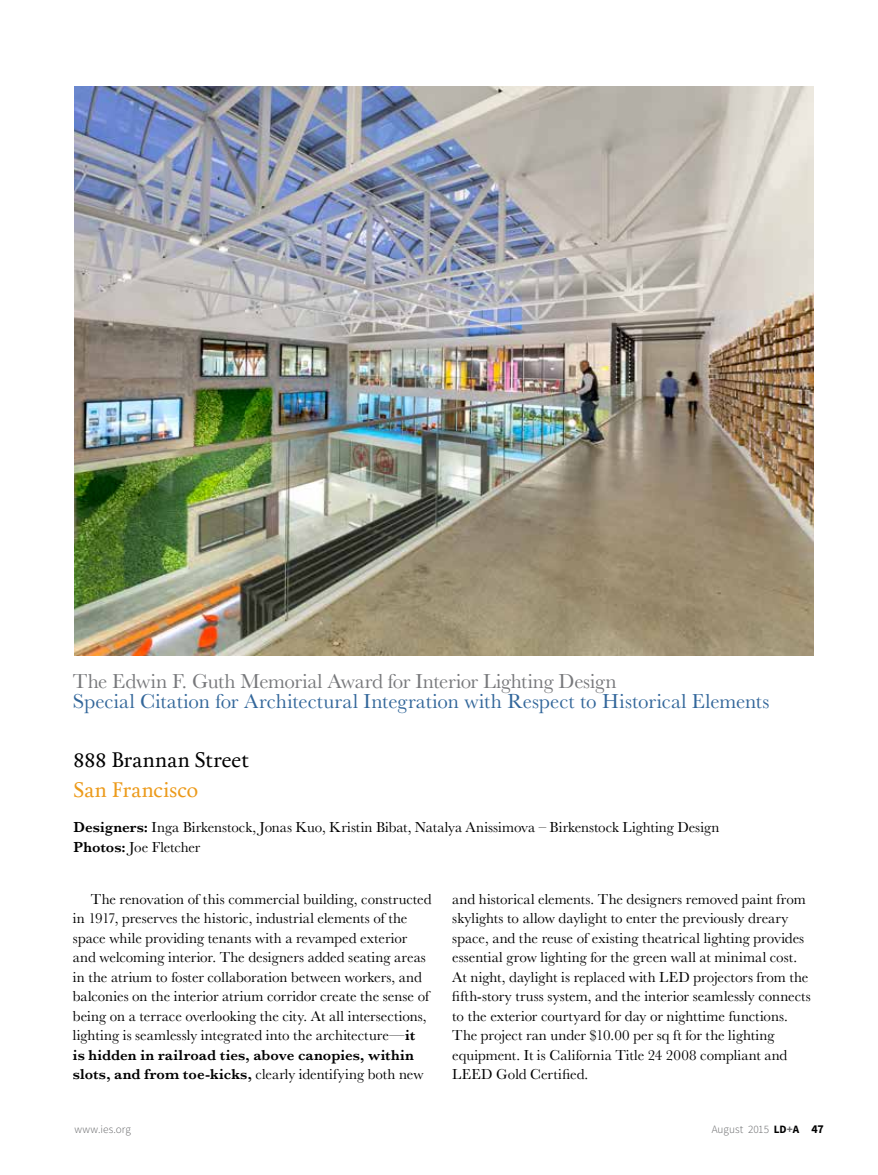
<style>
.page{position:relative;width:878px;height:1175px;background:#fff}
.page>*{position:absolute;margin:0;border:0;box-sizing:border-box;transform-origin:0 0}
.t1{font:21px "Baskerville";letter-spacing:.005em;color:#32669a}
.t2{font:21px "Baskerville";letter-spacing:-.01em;color:#77787b}
.t3{font:21px "Calendas Plus";color:#000}
.t4{font:21px "Calendas Plus";color:#ec9a1a}
.t5{font:15px/19.5px "Baskerville";color:#000}
.t6{font:300 11.25px "Source Sans Pro";letter-spacing:.005em;color:#636466}
.s1{font-weight:600}
.s2{font-weight:700;color:#000}
.s3{font-weight:700}
.s4{font-weight:700;font-size:12px;color:#000}
</style>
<div class="page">
<img style="left:74px;top:87px;width:739px;height:569px">
<h1 class="t2" style="left:73px;top:668px;width:545px">The Edwin F. Guth Memorial Award for Interior Lighting Design</h1>
<h1 class="t1" style="left:73px;top:687px;width:698px">Special Citation for Architectural Integration with Respect to Historical Elements</h1>
<h1 class="t3" style="left:74px;top:744px;width:177px">888 Brannan Street</h1>
<h1 class="t4" style="left:74px;top:774px;width:126px">San Francisco</h1>
<p class="t5" style="left:74px;top:818px;width:647px"><span class="s1">Designers:</span> Inga Birkenstock, Jonas Kuo, Kristin Bibat, Natalya Anissimova – Birkenstock Lighting Design<br><span class="s1">Photos:</span> Joe Fletcher</p>
<p class="t5" style="left:73px;top:889px;width:360px;text-indent:18px">The renovation of this commercial building, constructed in 1917, preserves the historic, industrial elements of the space while providing tenants with a revamped exterior and welcoming interior. The designers added seating areas in the atrium to foster collaboration between workers, and balconies on the interior atrium corridor create the sense of being on a terrace overlooking the city. At all intersections, lighting is seamlessly integrated into the architecture—<span class="s1">it<br>is hidden in railroad ties, above canopies, within slots, and from toe-kicks,</span> clearly identifying both new</p>
<p class="t5" style="left:452px;top:889px;width:360px">and historical elements. The designers removed paint from skylights to allow daylight to enter the previously dreary space, and the reuse of existing theatrical lighting provides essential grow lighting for the green wall at minimal cost.<br>At night, daylight is replaced with LED projectors from the fifth-story truss system, and the interior seamlessly connects to the exterior courtyard for day or nighttime functions.<br>The project ran under $10.00 per sq ft for the lighting equipment. It is California Title 24 2008 compliant and LEED Gold Certified.</p>
<p class="t6" style="left:74px;top:1122px;width:58px">www.ies.org</p>
<p class="t6" style="left:711px;top:1122px;width:114px">August 2015 <span class="s2">LD</span><span class="s3">+</span><span class="s2">A</span> <span class="s4">47</span></p>
</div>
